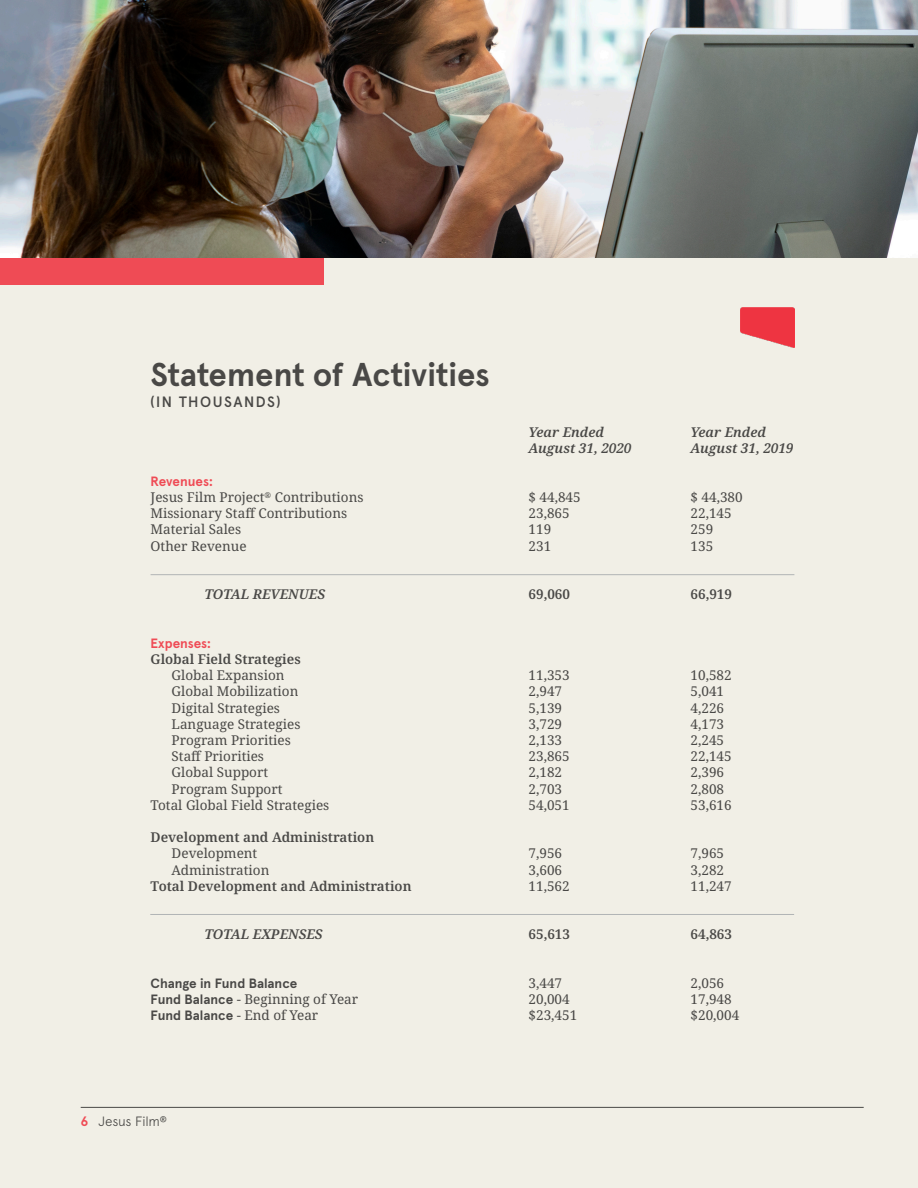
<style>
.page{position:relative;width:918px;height:1188px;background:#f1efe6}
.page>*{position:absolute;margin:0;border:0;box-sizing:border-box;transform-origin:0 0}
.t1{font:700 33px "Apercu Pro";color:#494846}
.t2{font:500 15px "Apercu Pro";letter-spacing:.1em;color:#494846}
.t3{font:13.5px "Noto Serif";color:#494846}
.t4{font:600 13.5px "Noto Serif";color:#494846}
.t5{font:italic 600 13.5px "Noto Serif";color:#494846}
.t6{font:700 13.5px "Apercu Pro";color:#494846}
.t7{font:700 13.5px "Apercu Pro";color:#ef4b55}
.t8{font:300 13.5px "Apercu Pro";letter-spacing:-.03em;color:#494846}
.s1{font-family:"Apercu Pro";font-weight:700}
.s2{font-family:"Noto Serif";font-weight:400}
.s3{font-weight:700;color:#ef4b55}
</style>
<div class="page">
<div style="left:0;top:258px;width:324px;height:27px;background:#ef4b55"></div>
<img style="left:0;top:0;width:918px;height:258px">
<hr style="left:81px;top:1107px;width:783px;height:1px;background:#494846">
<img style="left:740px;top:308px;width:54px;height:39px">
<hr style="left:151px;top:574px;width:643px;height:1px;background:#b1b4b5">
<hr style="left:150px;top:914px;width:644px;height:1px;background:#b1b4b5">
<p class="t1" style="left:151px;top:349px;width:341px">Statement of Activities</p>
<p class="t2" style="left:151px;top:391px;width:131px">(IN THOUSANDS)</p>
<p class="t5" style="left:529px;top:423px;width:77px">Year Ended</p>
<p class="t5" style="left:691px;top:423px;width:77px">Year Ended</p>
<p class="t5" style="left:529px;top:439px;width:104px">August 31, 2020</p>
<p class="t5" style="left:691px;top:439px;width:104px">August 31, 2019</p>
<p class="t7" style="left:151px;top:471px;width:64px">Revenues:</p>
<p class="t3" style="left:151px;top:488px;width:214px">Jesus Film Project<sup>®</sup> Contributions</p>
<p class="t3" style="left:529px;top:488px;width:54px">$ 44,845</p>
<p class="t3" style="left:691px;top:488px;width:54px">$ 44,380</p>
<p class="t3" style="left:151px;top:504px;width:198px">Missionary Staff Contributions</p>
<p class="t3" style="left:529px;top:504px;width:43px">23,865</p>
<p class="t3" style="left:691px;top:504px;width:43px">22,145</p>
<p class="t3" style="left:151px;top:520px;width:92px">Material Sales</p>
<p class="t3" style="left:529px;top:520px;width:24px">119</p>
<p class="t3" style="left:691px;top:520px;width:24px">259</p>
<p class="t3" style="left:151px;top:536px;width:98px">Other Revenue</p>
<p class="t3" style="left:529px;top:536px;width:24px">231</p>
<p class="t3" style="left:691px;top:536px;width:24px">135</p>
<p class="t5" style="left:205px;top:585px;width:122px">TOTAL REVENUES</p>
<p class="t4" style="left:529px;top:585px;width:43px">69,060</p>
<p class="t4" style="left:691px;top:585px;width:43px">66,919</p>
<p class="t7" style="left:151px;top:633px;width:62px">Expenses:</p>
<p class="t4" style="left:151px;top:650px;width:152px">Global Field Strategies</p>
<p class="t3" style="left:172px;top:666px;width:114px">Global Expansion</p>
<p class="t3" style="left:529px;top:666px;width:43px">11,353</p>
<p class="t3" style="left:691px;top:666px;width:43px">10,582</p>
<p class="t3" style="left:172px;top:682px;width:128px">Global Mobilization</p>
<p class="t3" style="left:529px;top:682px;width:35px">2,947</p>
<p class="t3" style="left:691px;top:682px;width:35px">5,041</p>
<p class="t3" style="left:172px;top:698px;width:110px">Digital Strategies</p>
<p class="t3" style="left:529px;top:698px;width:35px">5,139</p>
<p class="t3" style="left:691px;top:698px;width:35px">4,226</p>
<p class="t3" style="left:172px;top:715px;width:130px">Language Strategies</p>
<p class="t3" style="left:529px;top:715px;width:35px">3,729</p>
<p class="t3" style="left:691px;top:715px;width:35px">4,173</p>
<p class="t3" style="left:172px;top:731px;width:121px">Program Priorities</p>
<p class="t3" style="left:529px;top:731px;width:35px">2,133</p>
<p class="t3" style="left:691px;top:731px;width:35px">2,245</p>
<p class="t3" style="left:172px;top:747px;width:94px">Staff Priorities</p>
<p class="t3" style="left:529px;top:747px;width:43px">23,865</p>
<p class="t3" style="left:691px;top:747px;width:43px">22,145</p>
<p class="t3" style="left:172px;top:763px;width:98px">Global Support</p>
<p class="t3" style="left:529px;top:763px;width:35px">2,182</p>
<p class="t3" style="left:691px;top:763px;width:35px">2,396</p>
<p class="t3" style="left:172px;top:779px;width:112px">Program Support</p>
<p class="t3" style="left:529px;top:779px;width:35px">2,703</p>
<p class="t3" style="left:691px;top:779px;width:35px">2,808</p>
<p class="t3" style="left:151px;top:796px;width:180px">Total Global Field Strategies</p>
<p class="t3" style="left:529px;top:796px;width:43px">54,051</p>
<p class="t3" style="left:691px;top:796px;width:43px">53,616</p>
<p class="t4" style="left:151px;top:828px;width:225px">Development and Administration</p>
<p class="t3" style="left:172px;top:844px;width:87px">Development</p>
<p class="t3" style="left:529px;top:844px;width:35px">7,956</p>
<p class="t3" style="left:691px;top:844px;width:35px">7,965</p>
<p class="t3" style="left:172px;top:860px;width:99px">Administration</p>
<p class="t3" style="left:529px;top:860px;width:35px">3,606</p>
<p class="t3" style="left:691px;top:860px;width:35px">3,282</p>
<p class="t4" style="left:151px;top:877px;width:263px">Total Development and Administration</p>
<p class="t3" style="left:529px;top:877px;width:43px">11,562</p>
<p class="t3" style="left:691px;top:877px;width:43px">11,247</p>
<p class="t5" style="left:205px;top:925px;width:120px">TOTAL EXPENSES</p>
<p class="t4" style="left:529px;top:925px;width:43px">65,613</p>
<p class="t4" style="left:691px;top:925px;width:43px">64,863</p>
<p class="t6" style="left:151px;top:973px;width:148px">Change in Fund Balance</p>
<p class="t3" style="left:529px;top:974px;width:35px">3,447</p>
<p class="t3" style="left:691px;top:974px;width:35px">2,056</p>
<p class="t3" style="left:151px;top:990px;width:209px"><span class="s1">Fund Balance</span> - Beginning of Year</p>
<p class="t3" style="left:529px;top:990px;width:43px">20,004</p>
<p class="t3" style="left:691px;top:990px;width:43px">17,948</p>
<p class="t6" style="left:151px;top:1005px;width:169px">Fund Balance <span class="s2">- End of Year</span></p>
<p class="t3" style="left:529px;top:1006px;width:50px">$23,451</p>
<p class="t3" style="left:691px;top:1006px;width:50px">$20,004</p>
<p class="t8" style="left:81px;top:1111px;width:88px"><span class="s3">6</span> Jesus Film<sup>®</sup></p>
</div>
